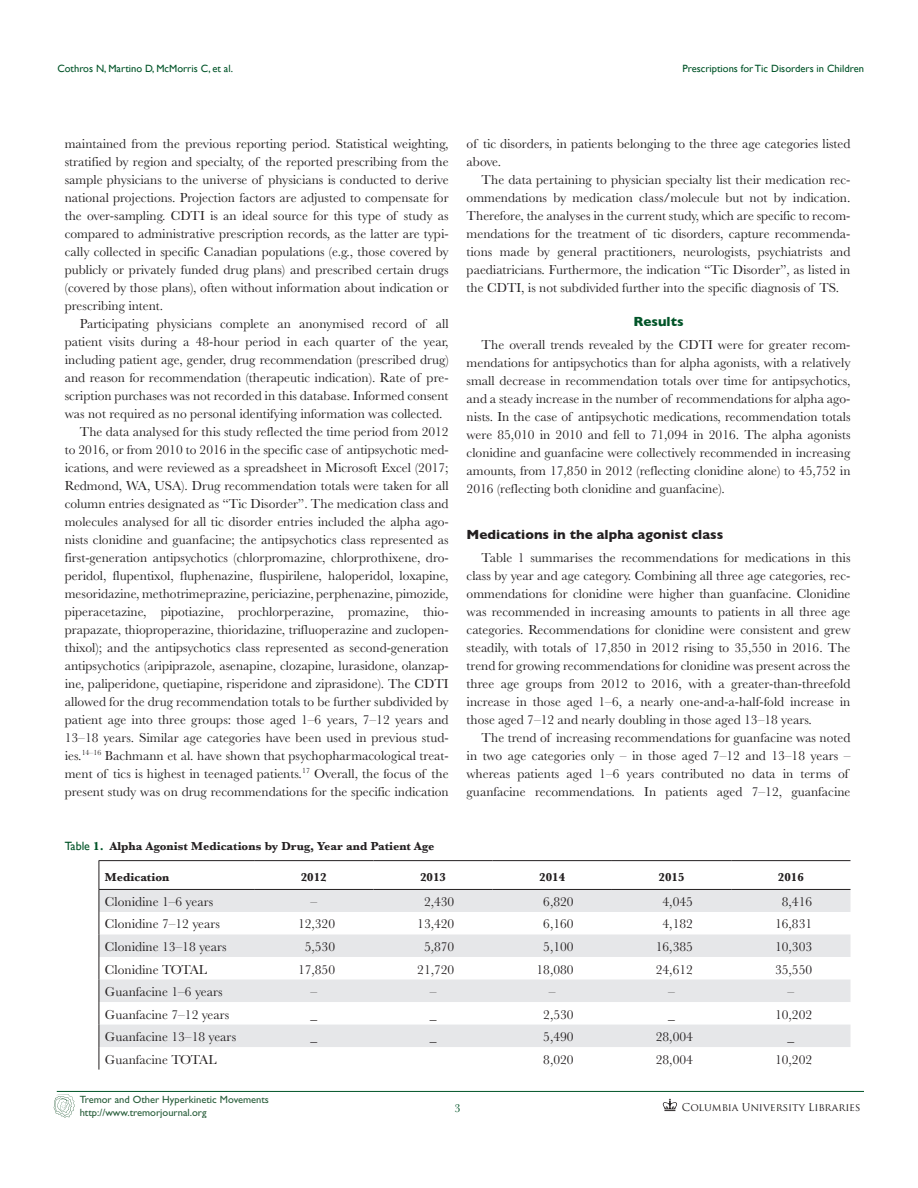
<style>
.page{position:relative;width:918px;height:1188px;background:#fff}
.page>*{position:absolute;margin:0;border:0;box-sizing:border-box;transform-origin:0 0}
.TXI{font:13.5px/18px "Baskerville";color:#231f20;text-align:justify}
.TX{font:13.5px/18px "Baskerville";color:#231f20;text-align:justify}
.TB{font:13.5px "Baskerville";color:#231f20}
.t1{font:700 13.5px "Gill Sans";color:#231f20}
.t2{font:700 13.5px "Gill Sans";color:#005428}
.TT{font:700 12px "Baskerville";color:#231f20}
.TCH{font:700 12px "Baskerville";color:#231f20}
.t3{font:12px "Baskerville";color:#005428}
.t4{font:10.5px "Gill Sans";color:#005428}
.t5{font:10.5px/12.6px "Gill Sans";color:#275c39}
.t6{font:10.5px "Trajan Pro";color:#231f20}
.s1{font-family:"Gill Sans";font-weight:400;color:#005428}
.s2{color:#005428}
</style>
<div class="page">
<hr style="left:57px;top:1091px;width:807px;height:1px;background:#005428">
<svg style="left:663px;top:1099px;width:14px;height:12px"></svg>
<svg style="left:54px;top:1094px;width:21px;height:24px"></svg>
<svg style="left:100px;top:890px;width:750px;height:157px;fill:#e6e7e9"></svg>
<hr style="left:99px;top:860px;width:155px;height:1px;background:#231f20">
<hr style="left:254px;top:860px;width:119px;height:1px;background:#231f20">
<hr style="left:373px;top:860px;width:120px;height:1px;background:#231f20">
<hr style="left:493px;top:860px;width:119px;height:1px;background:#231f20">
<hr style="left:612px;top:860px;width:119px;height:1px;background:#231f20">
<hr style="left:731px;top:860px;width:120px;height:1px;background:#231f20">
<hr style="left:99px;top:889px;width:155px;height:1px;background:#231f20">
<hr style="left:254px;top:889px;width:119px;height:1px;background:#231f20">
<hr style="left:373px;top:889px;width:120px;height:1px;background:#231f20">
<hr style="left:493px;top:889px;width:119px;height:1px;background:#231f20">
<hr style="left:612px;top:889px;width:119px;height:1px;background:#231f20">
<hr style="left:731px;top:889px;width:120px;height:1px;background:#231f20">
<svg style="left:99px;top:861px;width:1px;height:209px"></svg>
<p class="t4" style="left:57px;top:62px;width:177px">Cothros N, Martino D, McMorris C, et al.</p>
<p class="t4" style="left:682px;top:62px;width:183px">Prescriptions for Tic Disorders in Children</p>
<p class="TX" style="left:65px;top:134px;width:385px">maintained from the previous reporting period. Statistical weighting, stratified by region and specialty, of the reported prescribing from the sample physicians to the universe of physicians is conducted to derive national projections. Projection factors are adjusted to compensate for the over-sampling. CDTI is an ideal source for this type of study as compared to administrative prescription records, as the latter are typi&shy;cally collected in specific Canadian populations (e.g., those covered by publicly or privately funded drug plans) and prescribed certain drugs (covered by those plans), often without information about indication or prescribing intent.</p>
<p class="TXI" style="left:65px;top:314px;width:385px;text-indent:15px">Participating physicians complete an anonymised record of all patient visits during a 48-hour period in each quarter of the year, including patient age, gender, drug recommendation (prescribed drug) and reason for recommendation (therapeutic indication). Rate of pre&shy;scription purchases was not recorded in this database. Informed consent was not required as no personal identifying information was collected.</p>
<p class="TXI" style="left:65px;top:422px;width:385px;text-indent:15px">The data analysed for this study reflected the time period from 2012 to 2016, or from 2010 to 2016 in the specific case of antipsychotic med&shy;ications, and were reviewed as a spreadsheet in Microsoft Excel (2017; Redmond, WA, USA). Drug recommendation totals were taken for all column entries designated as “Tic Disorder”. The medication class and molecules analysed for all tic disorder entries included the alpha ago&shy;nists clonidine and guanfacine; the antipsychotics class represented as first-generation antipsychotics (chlorpromazine, chlorprothixene, dro&shy;peridol, flupentixol, fluphenazine, fluspirilene, haloperidol, loxapine, mesoridazine, methotrimeprazine, periciazine, perphenazine, pimozide, piperacetazine, pipotiazine, prochlorperazine, promazine, thio&shy;prapazate, thioproperazine, thioridazine, trifluoperazine and zuclopen&shy;thixol); and the antipsychotics class represented as second-generation antipsychotics (aripiprazole, asenapine, clozapine, lurasidone, olanzap&shy;ine, paliperidone, quetiapine, risperidone and ziprasidone). The CDTI allowed for the drug recommendation totals to be further subdivided by patient age into three groups: those aged 1–6 years, 7–12 years and 13–18 years. Similar age categories have been used in previous stud&shy;ies.<sup>14–16</sup> Bachmann et al. have shown that psychopharmacological treat&shy;ment of tics is highest in teenaged patients.<sup>17</sup> Overall, the focus of the present study was on drug recommendations for the specific indication</p>
<p class="TXI" style="left:467px;top:134px;width:385px">of tic disorders, in patients belonging to the three age categories listed above.</p>
<p class="TXI" style="left:467px;top:170px;width:385px;text-indent:15px">The data pertaining to physician specialty list their medication rec&shy;ommendations by medication class/molecule but not by indication.<br>Therefore, the analyses in the current study, which are specific to recom&shy;mendations for the treatment of tic disorders, capture recommenda&shy;tions made by general practitioners, neurologists, psychiatrists and paediatricians. Furthermore, the indication “Tic Disorder”, as listed in the CDTI, is not subdivided further into the specific diagnosis of TS.</p>
<h1 class="t2" style="left:634px;top:311px;width:52px">Results</h1>
<p class="TX" style="left:467px;top:335px;width:385px;text-indent:15px">The overall trends revealed by the CDTI were for greater recom&shy;mendations for antipsychotics than for alpha agonists, with a relatively small decrease in recommendation totals over time for antipsychotics, and a steady increase in the number of recommendations for alpha ago&shy;nists. In the case of antipsychotic medications, recommendation totals were 85,010 in 2010 and fell to 71,094 in 2016. The alpha agonists clonidine and guanfacine were collectively recommended in increasing amounts, from 17,850 in 2012 (reflecting clonidine alone) to 45,752 in 2016 (reflecting both clonidine and guanfacine).</p>
<h2 class="t1" style="left:467px;top:524px;width:258px">Medications in the alpha agonist class</h2>
<p class="TX" style="left:467px;top:548px;width:385px;text-indent:15px">Table 1 summarises the recommendations for medications in this class by year and age category. Combining all three age categories, rec&shy;ommendations for clonidine were higher than guanfacine. Clonidine was recommended in increasing amounts to patients in all three age categories. Recommendations for clonidine were consistent and grew steadily, with totals of 17,850 in 2012 rising to 35,550 in 2016. The trend for growing recommendations for clonidine was present across the three age groups from 2012 to 2016, with a greater-than-threefold increase in those aged 1–6, a nearly one-and-a-half-fold increase in those aged 7–12 and nearly doubling in those aged 13–18 years.</p>
<p class="TXI" style="left:467px;top:728px;width:385px;text-align:left;text-indent:15px">The trend of increasing recommendations for guanfacine was noted in two age categories only – in those aged 7–12 and 13–18 years – whereas patients aged 1–6 years contributed no data in terms of guanfacine recommendations. In patients aged 7–12, guanfacine</p>
<p class="TT" style="left:65px;top:839px;width:371px"><span class="s1">Table</span> <span class="s2">1.</span> Alpha Agonist Medications by Drug, Year and Patient Age</p>
<p class="TCH" style="left:105px;top:871px;width:66px">Medication</p>
<p class="TCH" style="left:301px;top:871px;width:28px">2012</p>
<p class="TCH" style="left:420px;top:871px;width:28px">2013</p>
<p class="TCH" style="left:539px;top:871px;width:28px">2014</p>
<p class="TCH" style="left:659px;top:871px;width:28px">2015</p>
<p class="TCH" style="left:778px;top:871px;width:28px">2016</p>
<p class="TB" style="left:105px;top:894px;width:110px">Clonidine 1–6 years</p>
<p class="TB" style="left:310px;top:894px;width:8px">–</p>
<p class="TB" style="left:424px;top:894px;width:32px">2,430</p>
<p class="TB" style="left:543px;top:894px;width:32px">6,820</p>
<p class="TB" style="left:663px;top:894px;width:32px">4,045</p>
<p class="TB" style="left:782px;top:894px;width:32px">8,416</p>
<p class="TB" style="left:105px;top:916px;width:117px">Clonidine 7–12 years</p>
<p class="TB" style="left:298px;top:916px;width:39px">12,320</p>
<p class="TB" style="left:417px;top:916px;width:39px">13,420</p>
<p class="TB" style="left:543px;top:916px;width:32px">6,160</p>
<p class="TB" style="left:663px;top:916px;width:32px">4,182</p>
<p class="TB" style="left:775px;top:916px;width:39px">16,831</p>
<p class="TB" style="left:105px;top:939px;width:123px">Clonidine 13–18 years</p>
<p class="TB" style="left:305px;top:939px;width:32px">5,530</p>
<p class="TB" style="left:424px;top:939px;width:32px">5,870</p>
<p class="TB" style="left:543px;top:939px;width:32px">5,100</p>
<p class="TB" style="left:656px;top:939px;width:39px">16,385</p>
<p class="TB" style="left:775px;top:939px;width:39px">10,303</p>
<p class="TB" style="left:105px;top:961px;width:104px">Clonidine TOTAL</p>
<p class="TB" style="left:298px;top:961px;width:39px">17,850</p>
<p class="TB" style="left:417px;top:961px;width:39px">21,720</p>
<p class="TB" style="left:537px;top:961px;width:39px">18,080</p>
<p class="TB" style="left:656px;top:961px;width:39px">24,612</p>
<p class="TB" style="left:775px;top:961px;width:39px">35,550</p>
<p class="TB" style="left:105px;top:984px;width:119px">Guanfacine 1–6 years</p>
<p class="TB" style="left:310px;top:984px;width:8px">–</p>
<p class="TB" style="left:430px;top:984px;width:8px">–</p>
<p class="TB" style="left:549px;top:984px;width:8px">–</p>
<p class="TB" style="left:668px;top:984px;width:8px">–</p>
<p class="TB" style="left:787px;top:984px;width:8px">–</p>
<p class="TB" style="left:105px;top:1006px;width:126px">Guanfacine 7–12 years</p>
<p class="TB" style="left:310px;top:1006px;width:8px">_</p>
<p class="TB" style="left:430px;top:1006px;width:8px">_</p>
<p class="TB" style="left:543px;top:1006px;width:32px">2,530</p>
<p class="TB" style="left:668px;top:1006px;width:8px">_</p>
<p class="TB" style="left:775px;top:1006px;width:39px">10,202</p>
<p class="TB" style="left:105px;top:1029px;width:133px">Guanfacine 13–18 years</p>
<p class="TB" style="left:310px;top:1029px;width:8px">_</p>
<p class="TB" style="left:430px;top:1029px;width:8px">_</p>
<p class="TB" style="left:543px;top:1029px;width:32px">5,490</p>
<p class="TB" style="left:656px;top:1029px;width:39px">28,004</p>
<p class="TB" style="left:787px;top:1029px;width:8px">_</p>
<p class="TB" style="left:105px;top:1051px;width:113px">Guanfacine TOTAL</p>
<p class="TB" style="left:543px;top:1051px;width:32px">8,020</p>
<p class="TB" style="left:656px;top:1051px;width:39px">28,004</p>
<p class="TB" style="left:775px;top:1051px;width:39px">10,202</p>
<p class="t5" style="left:80px;top:1093px;width:191px">Tremor and Other Hyperkinetic Movements http://www.tremorjournal.org</p>
<p class="t3" style="left:455px;top:1101px;width:7px">3</p>
<p class="t6" style="left:682px;top:1100px;width:180px">Columbia University Libraries</p>
</div>
